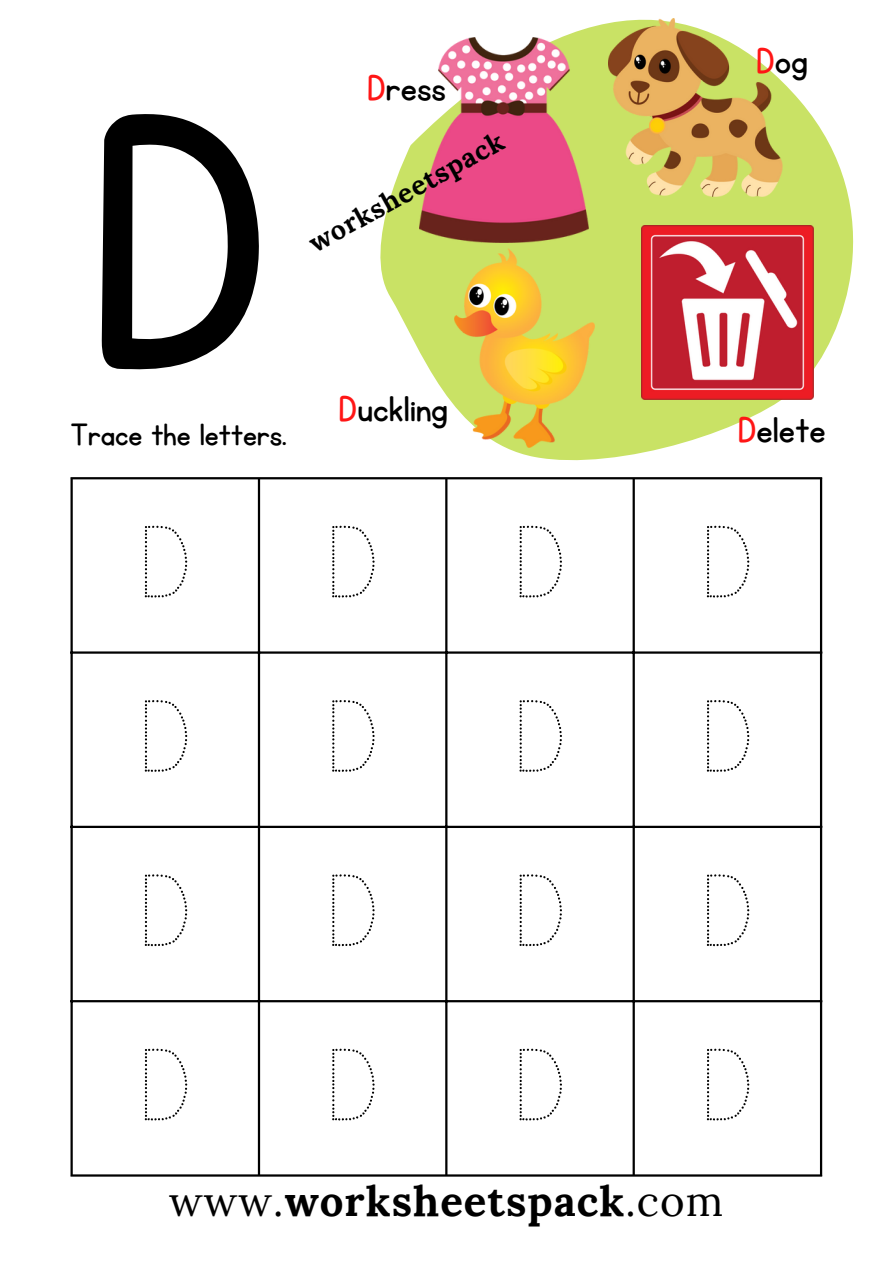
<style>
.page{position:relative;width:893px;height:1264px;background:#fff}
.page>*{position:absolute;margin:0;border:0;box-sizing:border-box;transform-origin:0 0}
.t1{font:414px "KG Primary Penmanship";color:#000}
.t2{font:119.85px/174.3px "KG Primary Dots";letter-spacing:1.055em;color:#000;text-align:justify}
.t3{font:42px "KG Primary Penmanship";color:#000}
.t4{font:700 42px "Lora";letter-spacing:.025em;color:#000}
.t5{font:36px "KG Primary Penmanship";color:#000}
.t6{font:700 27px "Lora";color:#000}
.s1{color:#ff1616}
.s2{font-weight:400}
</style>
<div class="page">
<hr style="left:70px;top:479px;width:3px;height:695px;background:#000">
<hr style="left:258px;top:479px;width:2px;height:695px;background:#000">
<hr style="left:445px;top:479px;width:2px;height:695px;background:#000">
<hr style="left:632px;top:479px;width:2px;height:695px;background:#000">
<hr style="left:819px;top:479px;width:3px;height:695px;background:#000">
<hr style="left:70px;top:477px;width:752px;height:2px;background:#000">
<hr style="left:70px;top:651px;width:752px;height:2px;background:#000">
<hr style="left:70px;top:825px;width:752px;height:3px;background:#000">
<hr style="left:70px;top:1000px;width:752px;height:2px;background:#000">
<hr style="left:70px;top:1174px;width:752px;height:2px;background:#000">
<svg style="left:380px;top:18px;width:474px;height:443px;fill:#c9e265"></svg>
<img style="left:420px;top:38px;width:168px;height:204px">
<img style="left:608px;top:19px;width:174px;height:177px">
<img style="left:641px;top:226px;width:172px;height:174px">
<img style="left:455px;top:249px;width:139px;height:199px">
<h1 class="t1" style="left:84px;top:44px;width:190px">D</h1>
<p class="t3" style="left:367px;top:68px;width:80px"><span class="s1">D</span>ress</p>
<p class="t6" style="left:302px;top:229px;width:220px;rotate:-29deg">worksheetspack</p>
<p class="t3" style="left:755px;top:41px;width:53px"><span class="s1">D</span>og</p>
<p class="t3" style="left:338px;top:388px;width:111px"><span class="s1">D</span>uckling</p>
<p class="t5" style="left:70px;top:417px;width:217px">Trace the letters.</p>
<p class="t3" style="left:737px;top:410px;width:90px"><span class="s1">D</span>elete</p>
<h2 class="t2" style="left:135px;top:478px;width:624px">DDDD DDDD DDDD DDDD</h2>
<p class="t4" style="left:169px;top:1174px;width:555px"><span class="s2">www.</span>worksheetspack<span class="s2">.com</span></p>
</div>
